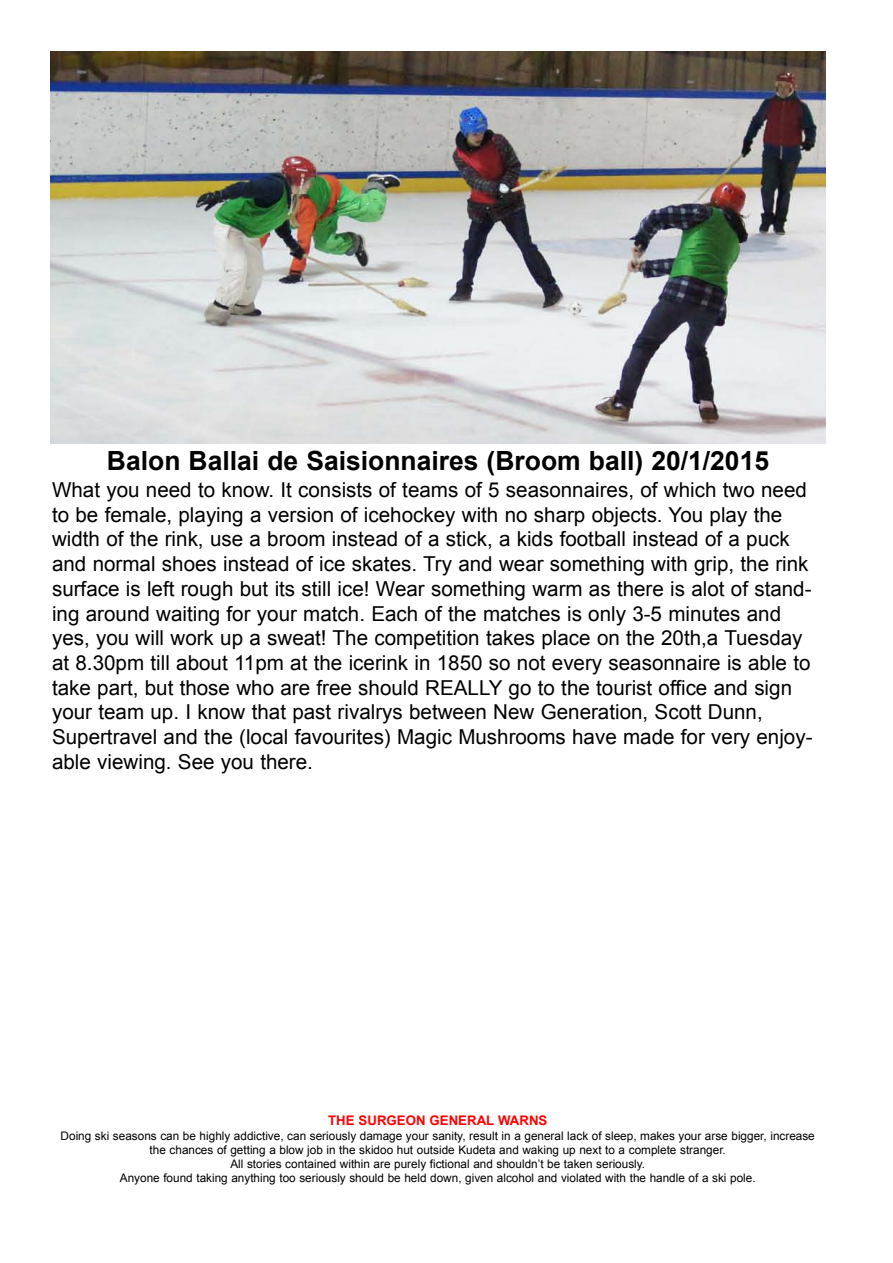
<style>
.page{position:relative;width:893px;height:1263px;background:#fff}
.page>*{position:absolute;margin:0;border:0;box-sizing:border-box;transform-origin:0 0}
.t1{font:700 26.4px "Arial";color:#000}
.t2{font:20.55px/24.8px "Arial";color:#000}
.t3{font:700 13.2px "Arial";color:#f00}
.t4{font:11.7px/14.1px "Arial";color:#000;text-align:center}
</style>
<div class="page">
<img style="left:50px;top:52px;width:775px;height:391px">
<p class="t1" style="left:107px;top:446px;width:663px">Balon Ballai de Saisionnaires (Broom ball) 20/1/2015</p>
<p class="t2" style="left:52px;top:478px;width:762px">What you need to know. It consists of teams of 5 seasonnaires, of which two need to be female, playing a version of icehockey with no sharp objects. You play the width of the rink, use a broom instead of a stick, a kids football instead of a puck and normal shoes instead of ice skates. Try and wear something with grip, the rink surface is left rough but its still ice! Wear something warm as there is alot of stand&shy;ing around waiting for your match. Each of the matches is only 3-5 minutes and yes, you will work up a sweat! The competition takes place on the 20th,a Tuesday at 8.30pm till about 11pm at the icerink in 1850 so not every seasonnaire is able to take part, but those who are free should REALLY go to the tourist office and sign your team up. I know that past rivalrys between New Generation, Scott Dunn, Supertravel and the (local favourites) Magic Mushrooms have made for very enjoy&shy;able viewing. See you there.</p>
<p class="t3" style="left:328px;top:1113px;width:221px">THE SURGEON GENERAL WARNS</p>
<p class="t4" style="left:61px;top:1128px;width:755px">Doing ski seasons can be highly addictive, can seriously damage your sanity, result in a general lack of sleep, makes your arse bigger, increase the chances of getting a blow job in the skidoo hut outside Kudeta and waking up next to a complete stranger.<br>All stories contained within are purely fictional and shouldn’t be taken seriously.<br>Anyone found taking anything too seriously should be held down, given alcohol and violated with the handle of a ski pole.</p>
</div>
